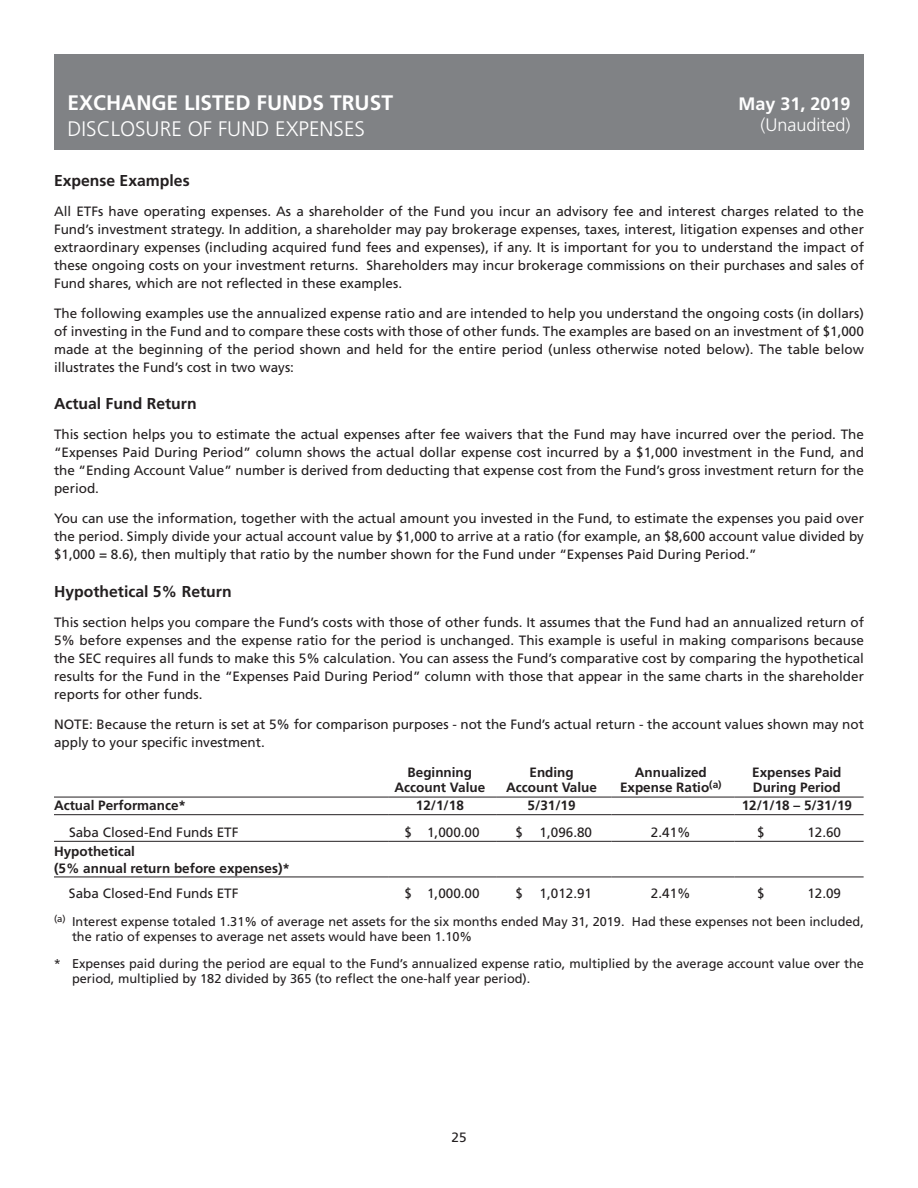
<style>
.page{position:relative;width:918px;height:1188px;background:#fff}
.page>*{position:absolute;margin:0;border:0;box-sizing:border-box;transform-origin:0 0}
.t1{font:300 21px "Frutiger LT Std";color:#fff}
.t2{font:700 21px "Frutiger LT Std";color:#fff}
.t3{font:300 18px "Frutiger LT Std";color:#fff}
.t4{font:700 18px "Frutiger LT Std";color:#fff}
.t5{font:700 15.75px "Frutiger LT Std";color:#231f20}
.t6{font:13.5px/18px "Frutiger LT Std";color:#231f20;text-align:justify}
.t7{font:700 13.5px/15px "Frutiger LT Std";color:#231f20;text-align:center}
.t8{font:12.75px/15px "Frutiger LT Std";color:#231f20}
</style>
<div class="page">
<div style="left:54px;top:54px;width:810px;height:96px;background:#808285"></div>
<hr style="left:54px;top:797px;width:334px;height:1px;background:#231f20">
<hr style="left:388px;top:797px;width:108px;height:1px;background:#231f20">
<hr style="left:496px;top:797px;width:116px;height:1px;background:#231f20">
<hr style="left:612px;top:797px;width:123px;height:1px;background:#231f20">
<hr style="left:735px;top:797px;width:129px;height:1px;background:#231f20">
<hr style="left:54px;top:814px;width:334px;height:1px;background:#231f20">
<hr style="left:388px;top:814px;width:108px;height:1px;background:#231f20">
<hr style="left:496px;top:814px;width:116px;height:1px;background:#231f20">
<hr style="left:612px;top:814px;width:123px;height:1px;background:#231f20">
<hr style="left:735px;top:814px;width:129px;height:1px;background:#231f20">
<hr style="left:54px;top:841px;width:334px;height:1px;background:#231f20">
<hr style="left:388px;top:841px;width:108px;height:1px;background:#231f20">
<hr style="left:496px;top:841px;width:116px;height:1px;background:#231f20">
<hr style="left:612px;top:841px;width:123px;height:1px;background:#231f20">
<hr style="left:735px;top:841px;width:129px;height:1px;background:#231f20">
<hr style="left:54px;top:877px;width:334px;height:1px;background:#231f20">
<hr style="left:388px;top:877px;width:108px;height:1px;background:#231f20">
<hr style="left:496px;top:877px;width:116px;height:1px;background:#231f20">
<hr style="left:612px;top:877px;width:123px;height:1px;background:#231f20">
<hr style="left:735px;top:877px;width:129px;height:1px;background:#231f20">
<h1 class="t2" style="left:68px;top:94px;width:327px">EXCHANGE LISTED FUNDS TRUST</h1>
<h1 class="t1" style="left:68px;top:121px;width:433px">NOTES TO FINANCIAL STATEMENTS (Continued)</h1>
<h2 class="t4" style="left:738px;top:96px;width:114px">May 31, 2019</h2>
<h1 class="t1" style="left:68px;top:121px;width:299px">DISCLOSURE OF FUND EXPENSES</h1>
<h2 class="t3" style="left:760px;top:117px;width:92px">(Unaudited)</h2>
<p class="t5" style="left:54px;top:174px;width:137px">Expense Examples</p>
<p class="t6" style="left:54px;top:203px;width:811px">All ETFs have operating expenses. As a shareholder of the Fund you incur an advisory fee and interest charges related to the Fund’s investment strategy. In addition, a shareholder may pay brokerage expenses, taxes, interest, litigation expenses and other extraordinary expenses (including acquired fund fees and expenses), if any. It is important for you to understand the impact of these ongoing costs on your investment returns. Shareholders may incur brokerage commissions on their purchases and sales of Fund shares, which are not reflected in these examples.</p>
<p class="t6" style="left:54px;top:305px;width:811px">The following examples use the annualized expense ratio and are intended to help you understand the ongoing costs (in dollars) of investing in the Fund and to compare these costs with those of other funds. The examples are based on an investment of $1,000 made at the beginning of the period shown and held for the entire period (unless otherwise noted below). The table below illustrates the Fund’s cost in two ways:</p>
<p class="t5" style="left:54px;top:398px;width:144px">Actual Fund Return</p>
<p class="t6" style="left:54px;top:427px;width:812px">This section helps you to estimate the actual expenses after fee waivers that the Fund may have incurred over the period. The “Expenses Paid During Period” column shows the actual dollar expense cost incurred by a $1,000 investment in the Fund, and the “Ending Account Value” number is derived from deducting that expense cost from the Fund’s gross investment return for the period.</p>
<p class="t6" style="left:54px;top:511px;width:812px">You can use the information, together with the actual amount you invested in the Fund, to estimate the expenses you paid over the period. Simply divide your actual account value by $1,000 to arrive at a ratio (for example, an $8,600 account value divided by $1,000 = 8.6), then multiply that ratio by the number shown for the Fund under “Expenses Paid During Period.”</p>
<p class="t5" style="left:54px;top:585px;width:179px">Hypothetical 5% Return</p>
<p class="t6" style="left:54px;top:614px;width:811px">This section helps you compare the Fund’s costs with those of other funds. It assumes that the Fund had an annualized return of 5% before expenses and the expense ratio for the period is unchanged. This example is useful in making comparisons because the SEC requires all funds to make this 5% calculation. You can assess the Fund’s comparative cost by comparing the hypothetical results for the Fund in the “Expenses Paid During Period” column with those that appear in the same charts in the shareholder reports for other funds.</p>
<p class="t6" style="left:54px;top:716px;width:812px">NOTE: Because the return is set at 5% for comparison purposes - not the Fund’s actual return - the account values shown may not apply to your specific investment.</p>
<p class="t7" style="left:394px;top:766px;width:92px">Beginning<br>Account Value</p>
<p class="t7" style="left:506px;top:766px;width:92px">Ending<br>Account Value</p>
<p class="t7" style="left:620px;top:766px;width:103px">Annualized<br>Expense Ratio<sup>(a)</sup></p>
<p class="t7" style="left:752px;top:766px;width:91px;text-align:left">Expenses Paid<br>During Period</p>
<p class="t7" style="left:54px;top:799px;width:134px">Actual Performance*</p>
<p class="t7" style="left:416px;top:799px;width:50px">12/1/18</p>
<p class="t7" style="left:528px;top:799px;width:50px">5/31/19</p>
<p class="t7" style="left:742px;top:799px;width:112px">12/1/18 – 5/31/19</p>
<p class="t6" style="left:69px;top:825px;width:171px">Saba Closed-End Funds ETF</p>
<p class="t6" style="left:405px;top:825px;width:77px">$ 1,000.00</p>
<p class="t6" style="left:516px;top:825px;width:78px">$ 1,096.80</p>
<p class="t6" style="left:651px;top:825px;width:41px">2.41%</p>
<p class="t6" style="left:757px;top:825px;width:9px">$</p>
<p class="t6" style="left:807px;top:825px;width:35px">12.60</p>
<p class="t7" style="left:54px;top:844px;width:238px;line-height:16.5px;text-align:left">Hypothetical<br>(5% annual return before expenses)*</p>
<p class="t6" style="left:69px;top:885px;width:171px">Saba Closed-End Funds ETF</p>
<p class="t6" style="left:405px;top:885px;width:77px">$ 1,000.00</p>
<p class="t6" style="left:516px;top:885px;width:78px">$ 1,012.91</p>
<p class="t6" style="left:651px;top:885px;width:41px">2.41%</p>
<p class="t6" style="left:757px;top:885px;width:9px">$</p>
<p class="t6" style="left:807px;top:885px;width:35px">12.09</p>
<p class="t8" style="left:72px;top:916px;width:793px;text-indent:-18px"><sup>(a)</sup> Interest expense totaled 1.31% of average net assets for the six months ended May 31, 2019. Had these expenses not been included, the ratio of expenses to average net assets would have been 1.10%</p>
<p class="t8" style="left:72px;top:958px;width:794px;text-indent:-18px">* Expenses paid during the period are equal to the Fund’s annualized expense ratio, multiplied by the average account value over the period, multiplied by 182 divided by 365 (to reflect the one-half year period).</p>
<p class="t6" style="left:451px;top:1130px;width:17px">25</p>
</div>
